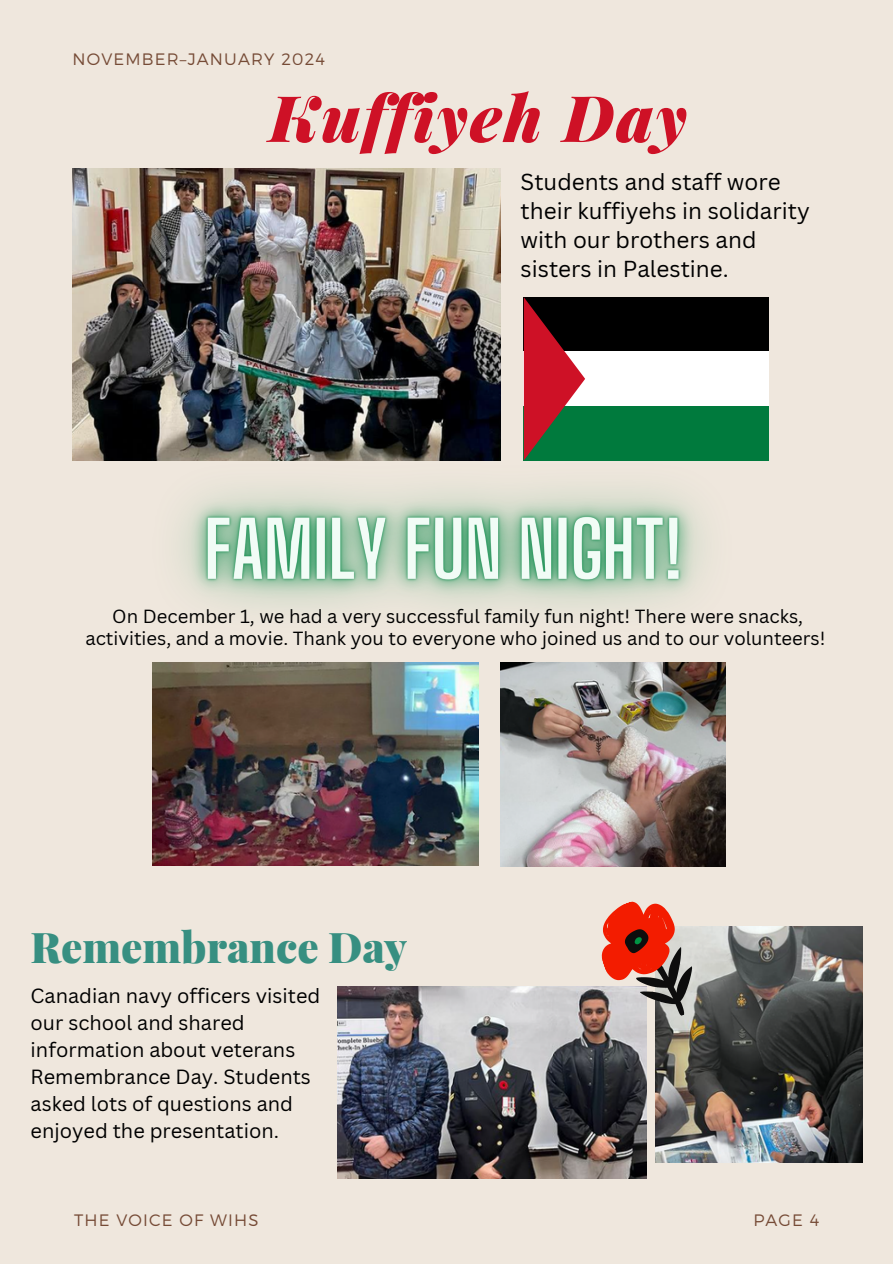
<style>
.page{position:relative;width:893px;height:1264px;background:#fff}
.page>*{position:absolute;margin:0;border:0;box-sizing:border-box;transform-origin:0 0}
.t1{font:italic 900 64.05px "Playfair Display";letter-spacing:.035em;color:#ce1126}
.t2{font:900 42.3px "Playfair Display";color:#378f81}
.t3{font:22.5px/29.2px "Canva Sans";color:#000}
.t4{font:19.95px/27px "Canva Sans";color:#000}
.t5{font:18.45px/21.3px "Canva Sans";color:#000;text-align:center}
.t6{font:300 16.5px "Montserrat";letter-spacing:.07em;color:#764b36}
</style>
<div class="page">
<div style="left:0;top:0;width:892px;height:1263px;background:#efe7dd"></div>
<img style="left:73px;top:169px;width:427px;height:291px">
<div style="left:524px;top:297px;width:245px;height:54px;background:#000"></div>
<div style="left:524px;top:351px;width:245px;height:55px;background:#fff"></div>
<svg style="left:524px;top:297px;width:61px;height:106px"></svg>
<img style="left:500px;top:696px;width:225px;height:170px">
<img style="left:152px;top:696px;width:326px;height:169px">
<img style="left:104px;top:403px;width:665px;height:293px">
<img style="left:338px;top:986px;width:308px;height:192px">
<img style="left:655px;top:926px;width:207px;height:236px">
<svg style="left:586px;top:901px;width:120px;height:125px"></svg>
<h4 class="t6" style="left:73px;top:49px;width:254px">NOVEMBER–JANUARY 2024</h4>
<h2 class="t1" style="left:269px;top:73px;width:419px">Kuffiyeh Day</h2>
<p class="t3" style="left:520px;top:166px;width:291px">Students and staff wore their kuffiyehs in solidarity with our brothers and sisters in Palestine.</p>
<p class="t5" style="left:85px;top:605px;width:741px">On December 1, we had a very successful family fun night! There were snacks, activities, and a movie. Thank you to everyone who joined us and to our volunteers!</p>
<h5 class="t2" style="left:31px;top:917px;width:378px">Remembrance Day</h5>
<p class="t4" style="left:31px;top:982px;width:291px">Canadian navy officers visited our school and shared information about veterans<br>Remembrance Day. Students asked lots of questions and enjoyed the presentation.</p>
<p class="t6" style="left:74px;top:1209px;width:186px">THE VOICE OF WIHS</p>
<p class="t6" style="left:753px;top:1209px;width:67px">PAGE 4</p>
</div>
